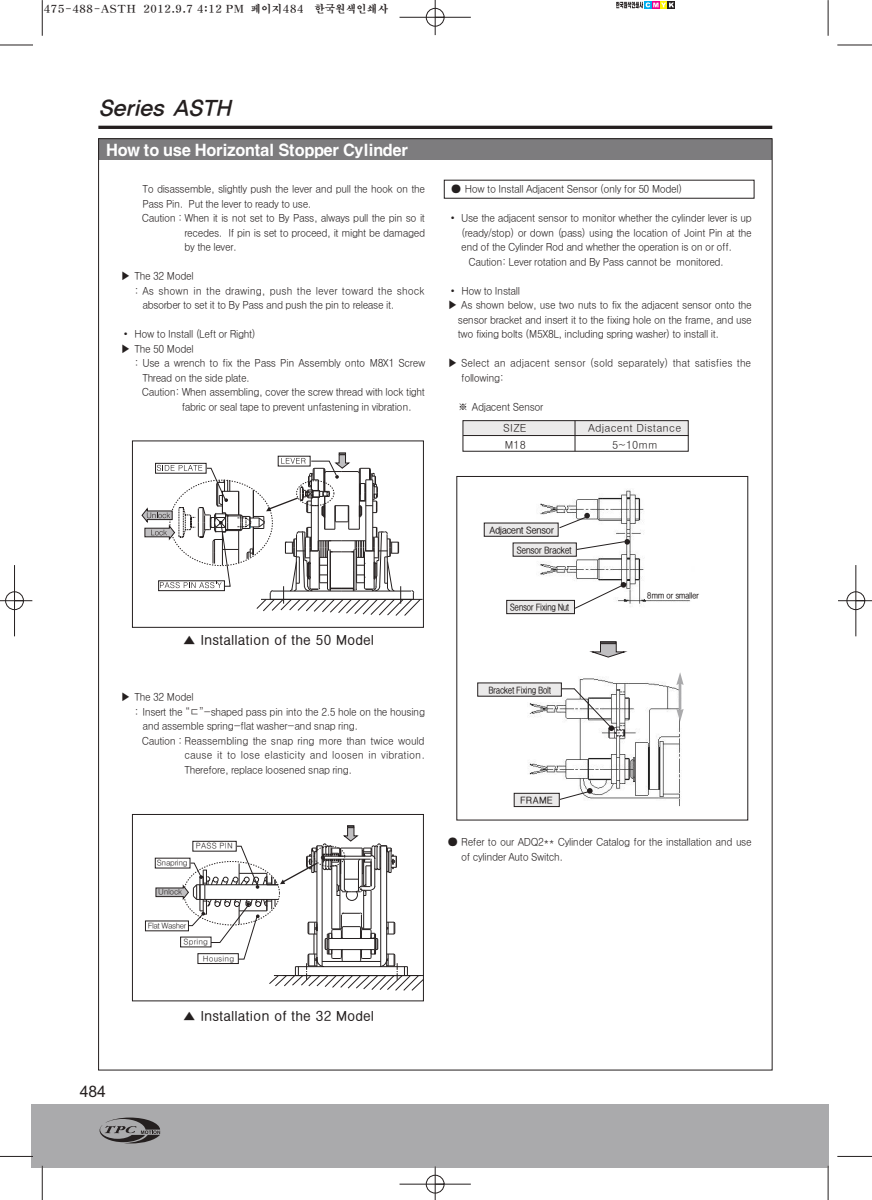
<style>
.page{position:relative;width:872px;height:1200px;background:#fff}
.page>*{position:absolute;margin:0;border:0;box-sizing:border-box;transform-origin:0 0}
.t1{font:italic 21.15px "YGO14";color:#241f1f}
.t2{font:15.9px "HY Go Thic Extra";letter-spacing:-.065em;color:#fff}
.t3{font:15.9px "Arial";color:#241f1f}
.t4{font:700 13.2px "HY Go Thic";color:#241f1f}
.t5{font:500 10.5px "HY Go Thic";letter-spacing:-.06em;color:#241f1f;scale:.95 1}
.t6{font:500 10.5px/14.5px "HY Go Thic";letter-spacing:-.06em;color:#241f1f}
.t7{font:500 10.5px/14.5px "HY Go Thic";letter-spacing:-.025em;color:#241f1f}
.t8{font:500 10.5px "HY Go Thic";letter-spacing:-.04em;color:#241f1f;scale:.95 1}
.t9{font:500 10.5px "HY Go Thic";letter-spacing:-.02em;color:#241f1f}
.t10{font:500 10.5px "HY Go Thic";letter-spacing:-.015em;color:#241f1f;scale:.95 1}
.t11{font:10.5px "HY Myeong Jo Extra";color:#241f1f}
.t12{font:500 10.5px "HY Go Thic";color:#241f1f}
.t13{font:700 9.3px "HY Go Thic";letter-spacing:-.065em;color:#241f1f;scale:.85 1}
.t14{font:700 9.3px/20px "HY Go Thic";letter-spacing:-.065em;color:#241f1f}
.t15{font:700 8.25px "HY Go Thic";letter-spacing:-.06em;color:#241f1f;scale:.95 1}
.t16{font:500 7.95px "HY Go Thic";letter-spacing:-.06em;color:#241f1f}
.t17{font:500 7.95px "HY Go Thic";letter-spacing:-.08em;color:#241f1f}
.t18{font:500 7.95px "HY Go Thic";color:#241f1f}
.s1{color:#fff}
</style>
<div class="page">
<hr style="left:98px;top:126px;width:674px;height:3px;background:#241f1f">
<div style="left:31px;top:1104px;width:797px;height:64px;background:#aaaaac"></div>
<svg style="left:100px;top:1118px;width:60px;height:25px"></svg>
<div style="left:98px;top:139px;width:674px;height:21px;background:#7d7c7e"></div>
<svg style="left:132px;top:180px;width:622px;height:822px"></svg>
<hr style="left:463px;top:435px;width:225px;height:1px;background:#241f1f">
<hr style="left:574px;top:421px;width:1px;height:30px;background:#241f1f">
<img style="left:536px;top:484px;width:158px;height:131px">
<img style="left:528px;top:677px;width:154px;height:132px">
<div style="left:477px;top:683px;width:84px;height:13px;background:#ebeaea"></div>
<svg style="left:559px;top:513px;width:31px;height:15px"></svg>
<svg style="left:576px;top:539px;width:54px;height:11px"></svg>
<svg style="left:574px;top:582px;width:52px;height:27px"></svg>
<svg style="left:561px;top:688px;width:53px;height:43px"></svg>
<svg style="left:559px;top:788px;width:33px;height:12px"></svg>
<div style="left:514px;top:793px;width:45px;height:14px;background:#ebeaea"></div>
<div style="left:514px;top:793px;width:45px;height:14px;border:1px solid #241f1f"></div>
<svg style="left:590px;top:642px;width:37px;height:15px"></svg>
<div style="left:484px;top:523px;width:74px;height:13px;background:#ebeaea"></div>
<div style="left:513px;top:543px;width:63px;height:13px;background:#ebeaea"></div>
<div style="left:506px;top:600px;width:68px;height:14px;background:#ebeaea"></div>
<div style="left:506px;top:600px;width:68px;height:14px;border:1px solid #241f1f"></div>
<hr style="left:678px;top:684px;width:3px;height:26px;background:#aaaaac">
<svg style="left:676px;top:672px;width:7px;height:13px"></svg>
<svg style="left:676px;top:709px;width:7px;height:12px"></svg>
<div style="left:645px;top:591px;width:56px;height:8px;background:#fff"></div>
<hr style="left:42px;top:0;width:1px;height:36px;background:#241f1f">
<hr style="left:0;top:45px;width:33px;height:1px;background:#241f1f">
<hr style="left:827px;top:0;width:1px;height:36px;background:#241f1f">
<hr style="left:837px;top:45px;width:34px;height:1px;background:#241f1f">
<hr style="left:42px;top:1166px;width:1px;height:34px;background:#241f1f">
<hr style="left:0;top:1156px;width:33px;height:1px;background:#241f1f">
<hr style="left:827px;top:1166px;width:1px;height:34px;background:#241f1f">
<hr style="left:837px;top:1156px;width:34px;height:1px;background:#241f1f">
<div style="left:426px;top:8px;width:18px;height:19px;border:1px solid #fff;border-radius:50%"></div>
<div style="left:5px;top:591px;width:19px;height:19px;border:1px solid #fff;border-radius:50%"></div>
<div style="left:846px;top:591px;width:19px;height:19px;border:1px solid #fff;border-radius:50%"></div>
<hr style="left:399px;top:17px;width:72px;height:1px;background:#241f1f">
<hr style="left:399px;top:1184px;width:72px;height:1px;background:#241f1f">
<hr style="left:14px;top:565px;width:1px;height:71px;background:#241f1f">
<hr style="left:855px;top:565px;width:1px;height:71px;background:#241f1f">
<hr style="left:435px;top:0;width:1px;height:35px;background:#241f1f">
<hr style="left:435px;top:1166px;width:1px;height:34px;background:#241f1f">
<hr style="left:0;top:600px;width:32px;height:1px;background:#241f1f">
<hr style="left:838px;top:600px;width:33px;height:1px;background:#241f1f">
<div style="left:426px;top:8px;width:18px;height:18px;border:1px solid #241f1f;border-radius:50%"></div>
<div style="left:426px;top:1175px;width:18px;height:18px;border:1px solid #241f1f;border-radius:50%"></div>
<div style="left:5px;top:592px;width:19px;height:18px;border:1px solid #241f1f;border-radius:50%"></div>
<div style="left:846px;top:592px;width:18px;height:18px;border:1px solid #241f1f;border-radius:50%"></div>
<div style="left:644px;top:1px;width:7px;height:8px;background:#00aeef"></div>
<div style="left:651px;top:1px;width:8px;height:8px;background:#ee008c"></div>
<div style="left:659px;top:1px;width:8px;height:8px;background:#fff300"></div>
<div style="left:667px;top:1px;width:8px;height:8px;background:#241f1f"></div>
<svg style="left:616px;top:2px;width:58px;height:6px"></svg>
<p class="t11" style="left:44px;top:4px;width:346px">475-488-ASTH 2012.9.7 4:12 PM 페이지484 한국원색인쇄사</p>
<h1 class="t1" style="left:98px;top:98px;width:139px">Series ASTH</h1>
<h2 class="t2" style="left:106px;top:143px;width:304px">How to use Horizontal Stopper Cylinder</h2>
<p class="t5" style="left:135px;top:184px;width:307px"><span class="s1">:</span> To disassemble, slightly push the lever and pull the hook on the</p>
<p class="t5" style="left:142px;top:199px;width:180px">Pass Pin. Put the lever to ready to use.</p>
<p class="t5" style="left:142px;top:213px;width:300px">Caution : When it is not set to By Pass, always pull the pin so it</p>
<p class="t5" style="left:184px;top:228px;width:255px">recedes. If pin is set to proceed, it might be damaged</p>
<p class="t5" style="left:184px;top:242px;width:57px">by the lever.</p>
<p class="t6" style="left:121px;top:269px;width:75px">▶ The 32 Model</p>
<p class="t9" style="left:135px;top:286px;width:292px">: As shown in the drawing, push the lever toward the shock</p>
<p class="t5" style="left:142px;top:300px;width:267px">absorber to set it to By Pass and push the pin to release it.</p>
<p class="t6" style="left:121px;top:327px;width:137px">• How to Install (Left or Right) ▶ The 50 Model</p>
<p class="t6" style="left:135px;top:356px;width:292px">: Use a wrench to fix the Pass Pin Assembly onto M8X1 Screw</p>
<p class="t5" style="left:142px;top:373px;width:115px">Thread on the side plate.</p>
<p class="t5" style="left:142px;top:387px;width:300px">Caution: When assembling, cover the screw thread with lock tight</p>
<p class="t5" style="left:182px;top:402px;width:244px">fabric or seal tape to prevent unfastening in vibration.</p>
<p class="t6" style="left:451px;top:182px;width:233px">● How to Install Adjacent Sensor (only for 50 Model)</p>
<p class="t6" style="left:447px;top:211px;width:306px">• Use the adjacent sensor to monitor whether the cylinder lever is up</p>
<p class="t5" style="left:461px;top:228px;width:308px">(ready/stop) or down (pass) using the location of Joint Pin at the</p>
<p class="t5" style="left:461px;top:242px;width:287px">end of the Cylinder Rod and whether the operation is on or off.</p>
<p class="t5" style="left:468px;top:257px;width:270px">Caution: Lever rotation and By Pass cannot be monitored.</p>
<p class="t6" style="left:447px;top:284px;width:74px">• How to Install</p>
<p class="t6" style="left:447px;top:298px;width:306px">▶ As shown below, use two nuts to fix the adjacent sensor onto the</p>
<p class="t5" style="left:458px;top:315px;width:311px">sensor bracket and insert it to the fixing hole on the frame, and use</p>
<p class="t5" style="left:458px;top:329px;width:276px">two fixing bolts (M5X8L, including spring washer) to install it.</p>
<p class="t7" style="left:461px;top:356px;width:292px;text-indent:-14px">▶ Select an adjacent sensor (sold separately) that satisfies the following:</p>
<p class="t6" style="left:458px;top:400px;width:87px">※ Adjacent Sensor</p>
<p class="t6" style="left:503px;top:421px;width:25px">SIZE</p>
<p class="t12" style="left:588px;top:423px;width:95px">Adjacent Distance</p>
<p class="t6" style="left:504px;top:438px;width:23px">M18</p>
<p class="t6" style="left:612px;top:438px;width:47px">5~10mm</p>
<p class="t4" style="left:183px;top:634px;width:193px">▲ Installation of the 50 Model</p>
<p class="t6" style="left:121px;top:690px;width:75px">▶ The 32 Model</p>
<p class="t6" style="left:135px;top:705px;width:292px">: Insert the “ㄷ”-shaped pass pin into the 2.5 hole on the housing</p>
<p class="t5" style="left:142px;top:721px;width:229px">and assemble spring-flat washer-and snap ring.</p>
<p class="t8" style="left:142px;top:736px;width:299px">Caution : Reassembling the snap ring more than twice would</p>
<p class="t10" style="left:184px;top:750px;width:255px">cause it to lose elasticity and loosen in vibration.</p>
<p class="t5" style="left:184px;top:765px;width:178px">Therefore, replace loosened snap ring.</p>
<p class="t16" style="left:157px;top:859px;width:32px">Snapring</p>
<p class="t16" style="left:158px;top:888px;width:26px">Unlock</p>
<p class="t16" style="left:196px;top:842px;width:39px">PASS PIN</p>
<p class="t17" style="left:148px;top:922px;width:40px">Flat Washer</p>
<p class="t16" style="left:183px;top:938px;width:26px">Spring</p>
<p class="t18" style="left:203px;top:955px;width:33px">Housing</p>
<p class="t4" style="left:183px;top:1010px;width:193px">▲ Installation of the 32 Model</p>
<p class="t14" style="left:516px;top:520px;width:57px;text-indent:-27px">Adjacent Sensor<br>Sensor Bracket</p>
<p class="t13" style="left:510px;top:603px;width:72px">Sensor Fixing Nut</p>
<p class="t13" style="left:488px;top:686px;width:75px">Bracket Fixing Bolt</p>
<p class="t14" style="left:520px;top:791px;width:34px">FRAME</p>
<p class="t15" style="left:647px;top:591px;width:57px">8mm or smaller</p>
<p class="t6" style="left:461px;top:836px;width:292px;text-indent:-14px">● Refer to our ADQ2** Cylinder Catalog for the installation and use of cylinder Auto Switch.</p>
<h2 class="t3" style="left:80px;top:1085px;width:28px">484</h2>
</div>
